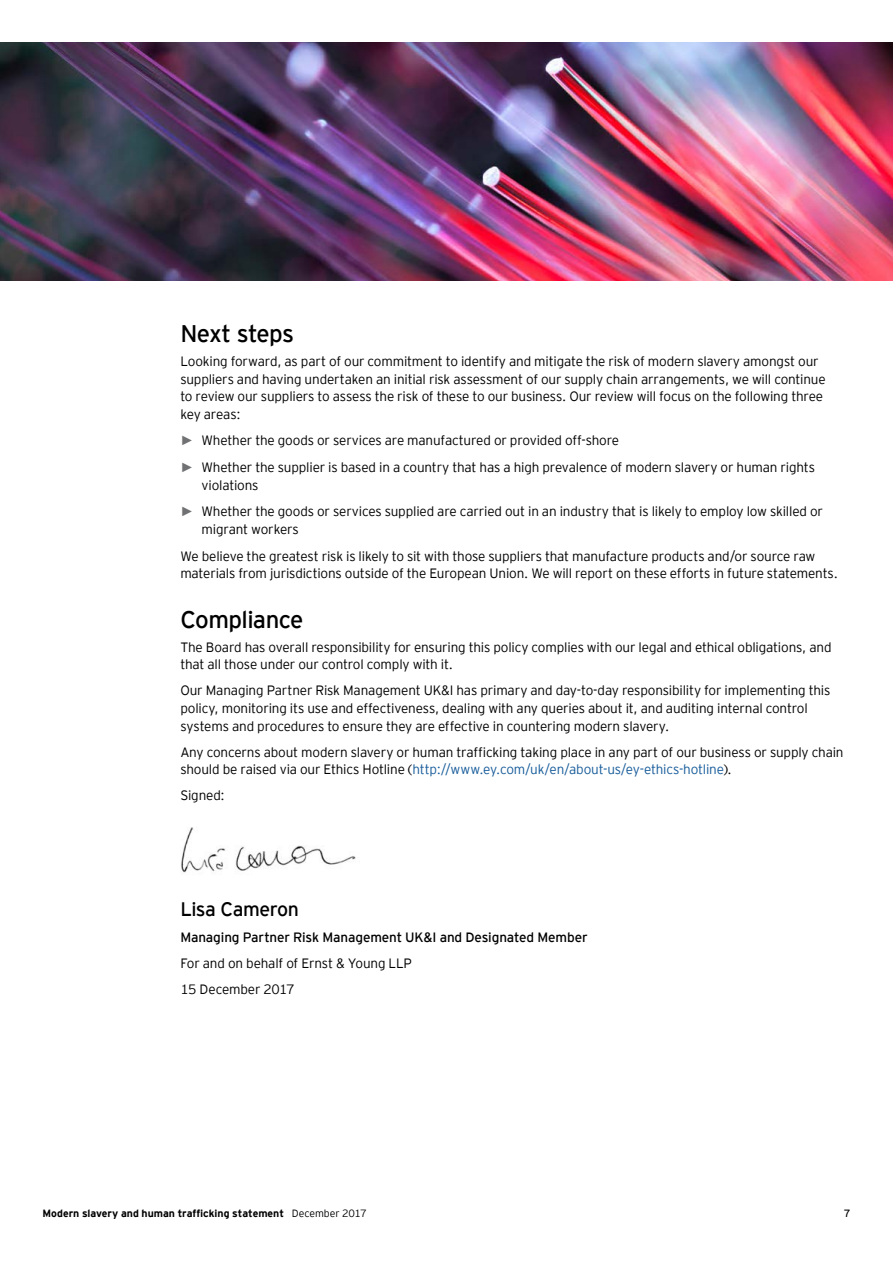
<style>
.page{position:relative;width:893px;height:1263px;background:#fff}
.page>*{position:absolute;margin:0;border:0;box-sizing:border-box;transform-origin:0 0}
.t1{font:24px "EY Interstate";letter-spacing:-.025em;color:#000}
.t2{font:19.5px "EY Interstate";letter-spacing:-.025em;color:#000}
.t3{font:300 13.5px/17.5px "EY Interstate";letter-spacing:-.01em;color:#000}
.t4{font:13.5px "EY Interstate";letter-spacing:-.01em;color:#000}
.t5{font:700 10.5px "EY Interstate";color:#000}
.t6{font:10.5px "EY Interstate";color:#000}
.s1{font-family:"Arial";font-weight:700;color:#707172}
.s2{color:#165b9a}
.s3{font-weight:300}
</style>
<div class="page">
<img style="left:0;top:43px;width:893px;height:238px">
<img style="left:181px;top:827px;width:175px;height:46px">
<h1 class="t1" style="left:180px;top:317px;width:115px">Next steps</h1>
<p class="t3" style="left:180px;top:352px;width:647px">Looking forward, as part of our commitment to identify and mitigate the risk of modern slavery amongst our suppliers and having undertaken an initial risk assessment of our supply chain arrangements, we will continue to review our suppliers to assess the risk of these to our business. Our review will focus on the following three key areas:</p>
<p class="t3" style="left:180px;top:427px;width:636px;line-height:26.5px"><span class="s1">►</span> Whether the goods or services are manufactured or provided off-shore<br><span class="s1">►</span> Whether the supplier is based in a country that has a high prevalence of modern slavery or human rights</p>
<p class="t3" style="left:180px;top:471px;width:644px;line-height:26.5px;text-indent:21px">violations<br><span class="s1">►</span> Whether the goods or services supplied are carried out in an industry that is likely to employ low skilled or</p>
<p class="t3" style="left:180px;top:516px;width:637px;line-height:26.1px;text-indent:21px">migrant workers<br>We believe the greatest risk is likely to sit with those suppliers that manufacture products and/or source raw</p>
<p class="t3" style="left:180px;top:564px;width:659px">materials from jurisdictions outside of the European Union. We will report on these efforts in future statements.</p>
<h1 class="t1" style="left:180px;top:602px;width:125px">Compliance</h1>
<p class="t3" style="left:180px;top:637px;width:653px">The Board has overall responsibility for ensuring this policy complies with our legal and ethical obligations, and that all those under our control comply with it.</p>
<p class="t3" style="left:180px;top:681px;width:651px">Our Managing Partner Risk Management UK&amp;I has primary and day-to-day responsibility for implementing this policy, monitoring its use and effectiveness, dealing with any queries about it, and auditing internal control systems and procedures to ensure they are effective in countering modern slavery.</p>
<p class="t3" style="left:180px;top:742px;width:665px">Any concerns about modern slavery or human trafficking taking place in any part of our business or supply chain should be raised via our Ethics Hotline (<span class="s2">http://www.ey.com/uk/en/about-us/ey-ethics-hotline</span>).</p>
<p class="t3" style="left:180px;top:786px;width:46px">Signed:</p>
<h2 class="t2" style="left:180px;top:895px;width:120px">Lisa Cameron</h2>
<p class="t4" style="left:180px;top:927px;width:409px">Managing Partner Risk Management UK&amp;I and Designated Member</p>
<p class="t3" style="left:180px;top:949px;width:233px;line-height:26.1px">For and on behalf of Ernst &amp; Young LLP<br>15 December 2017</p>
<p class="t5" style="left:43px;top:1206px;width:326px">Modern slavery and human trafficking statement <span class="s3">December 2017</span></p>
<p class="t6" style="left:844px;top:1206px;width:8px">7</p>
</div>
